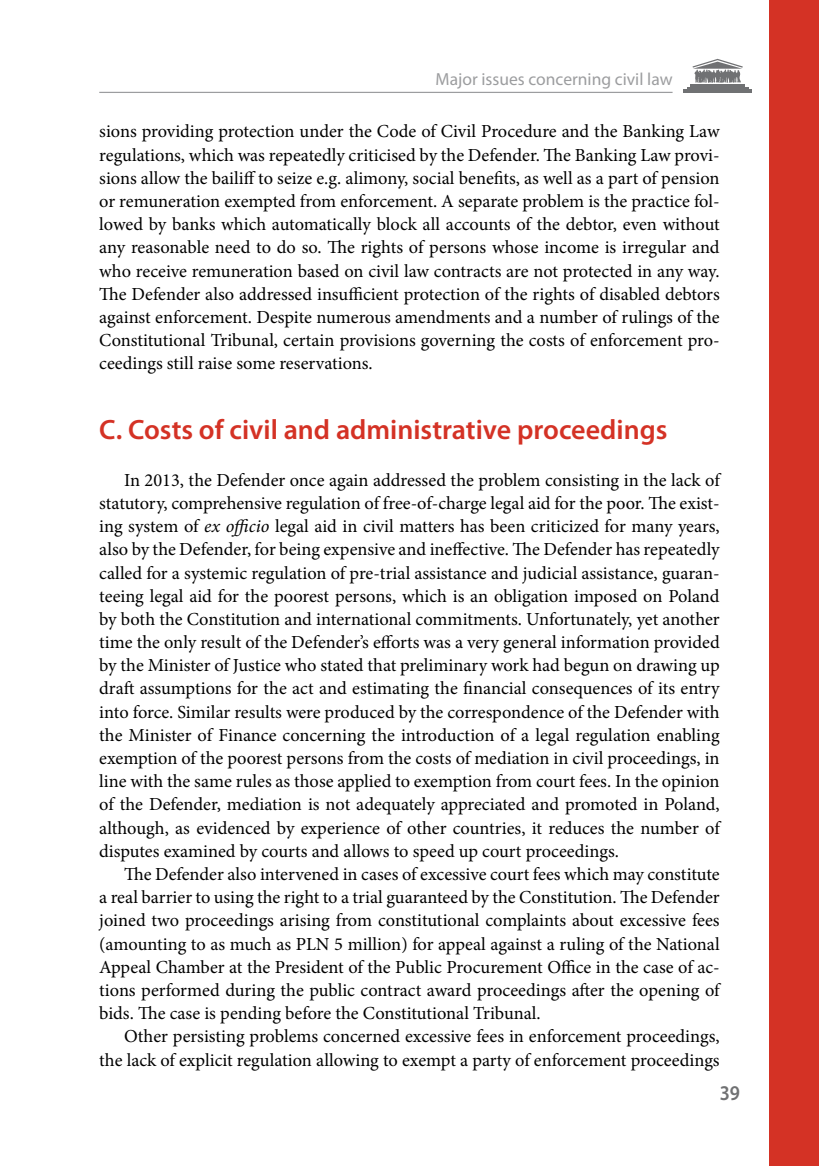
<style>
.page{position:relative;width:819px;height:1166px;background:#fff}
.page>*{position:absolute;margin:0;border:0;box-sizing:border-box;transform-origin:0 0}
.t1{font:600 28px "Myriad Pro";color:#d43225}
.t2{font:600 21px "Myriad Pro";color:#707173;scale:.9 1}
.t3{font:18.38px/23.3px "Minion Pro";color:#000;text-align:justify}
.t4{font:17.5px "Myriad Pro";color:#9c9d9f}
.s1{font-style:italic}
</style>
<div class="page">
<hr style="left:99px;top:92px;width:573px;height:1px;background:#9c9d9f">
<hr style="left:690px;top:84px;width:54px;height:2px;background:#707173">
<hr style="left:687px;top:87px;width:61px;height:1px;background:#707173">
<hr style="left:683px;top:90px;width:68px;height:3px;background:#707173">
<svg style="left:692px;top:59px;width:50px;height:24px"></svg>
<div style="left:769px;top:0;width:50px;height:1166px;background:#d43225"></div>
<p class="t4" style="left:435px;top:68px;width:238px">Major issues concerning civil law</p>
<p class="t3" style="left:99px;top:120px;width:622px">sions providing protection under the Code of Civil Procedure and the Banking Law regulations, which was repeatedly criticised by the Defender. The Banking Law provi&shy;sions allow the bailiff to seize e.g. alimony, social benefits, as well as a part of pension or remuneration exempted from enforcement. A separate problem is the practice fol&shy;lowed by banks which automatically block all accounts of the debtor, even without any reasonable need to do so. The rights of persons whose income is irregular and who receive remuneration based on civil law contracts are not protected in any way.<br>The Defender also addressed insufficient protection of the rights of disabled debtors against enforcement. Despite numerous amendments and a number of rulings of the Constitutional Tribunal, certain provisions governing the costs of enforcement pro&shy;ceedings still raise some reservations.</p>
<h1 class="t1" style="left:99px;top:412px;width:569px">C. Costs of civil and administrative proceedings</h1>
<p class="t3" style="left:99px;top:468px;width:622px;text-indent:25px">In 2013, the Defender once again addressed the problem consisting in the lack of statutory, comprehensive regulation of free-of-charge legal aid for the poor. The exist&shy;ing system of <span class="s1">ex officio</span> legal aid in civil matters has been criticized for many years, also by the Defender, for being expensive and ineffective. The Defender has repeatedly called for a systemic regulation of pre-trial assistance and judicial assistance, guaran&shy;teeing legal aid for the poorest persons, which is an obligation imposed on Poland by both the Constitution and international commitments. Unfortunately, yet another time the only result of the Defender’s efforts was a very general information provided by the Minister of Justice who stated that preliminary work had begun on drawing up draft assumptions for the act and estimating the financial consequences of its entry into force. Similar results were produced by the correspondence of the Defender with the Minister of Finance concerning the introduction of a legal regulation enabling exemption of the poorest persons from the costs of mediation in civil proceedings, in line with the same rules as those applied to exemption from court fees. In the opinion of the Defender, mediation is not adequately appreciated and promoted in Poland, although, as evidenced by experience of other countries, it reduces the number of disputes examined by courts and allows to speed up court proceedings.</p>
<p class="t3" style="left:99px;top:862px;width:622px;text-indent:25px">The Defender also intervened in cases of excessive court fees which may constitute a real barrier to using the right to a trial guaranteed by the Constitution. The Defender joined two proceedings arising from constitutional complaints about excessive fees (amounting to as much as PLN 5 million) for appeal against a ruling of the National Appeal Chamber at the President of the Public Procurement Office in the case of ac&shy;tions performed during the public contract award proceedings after the opening of bids. The case is pending before the Constitutional Tribunal.</p>
<p class="t3" style="left:99px;top:1025px;width:622px;text-align:right">Other persisting problems concerned excessive fees in enforcement proceedings, the lack of explicit regulation allowing to exempt a party of enforcement proceedings</p>
<p class="t2" style="left:719px;top:1079px;width:24px">39</p>
</div>
